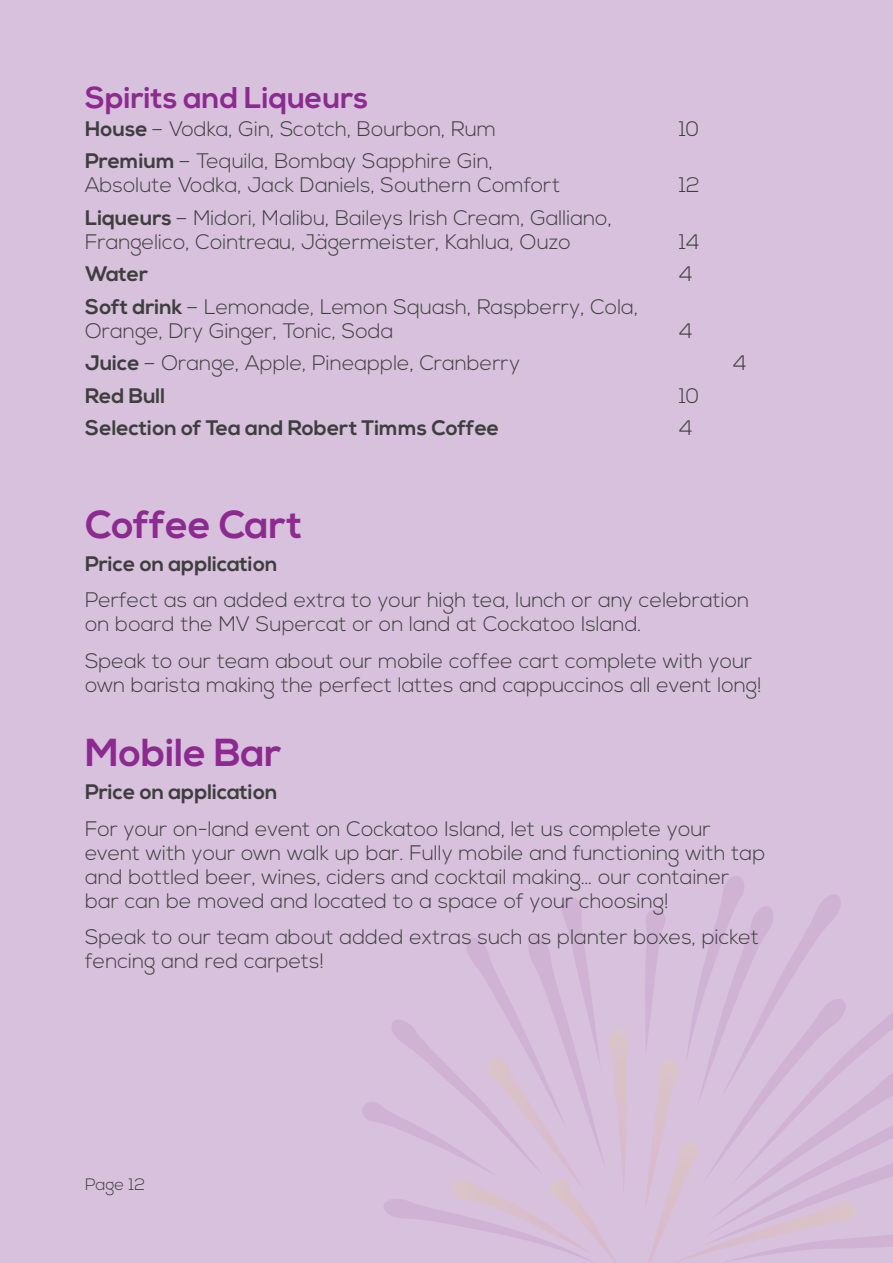
<style>
.page{position:relative;width:893px;height:1263px;background:#d7c1dc}
.page>*{position:absolute;margin:0;border:0;box-sizing:border-box;transform-origin:0 0}
.t1{font:700 39px "Nexa";color:#8c2a90}
.t2{font:700 30px "Nexa";color:#8c2a90}
.body{font:300 21px/24px "Nexa";color:#3e3e3f}
.intro{font:300 21px/24px "Nexa";color:#3e3e3f}
.intro_last{font:300 21px/24px "Nexa";color:#3e3e3f}
.body-2{font:700 21px "Nexa";color:#3e3e3f}
.price{font:700 21px "Nexa";color:#3e3e3f}
.t3{font:300 16.5px "Nexa";color:#3e3e3f}
.s1{font-weight:700}
</style>
<div class="page">
<svg style="left:645px;top:876px;width:248px;height:387px"></svg>
<svg style="left:362px;top:897px;width:267px;height:366px"></svg>
<p class="t2" style="left:85px;top:80px;width:285px">Spirits and Liqueurs</p>
<p class="body" style="left:85px;top:118px;width:413px"><span class="s1">House</span> – Vodka, Gin, Scotch, Bourbon, Rum</p>
<p class="body" style="left:679px;top:118px;width:22px">10</p>
<p class="body" style="left:85px;top:150px;width:477px"><span class="s1">Premium</span> – Tequila, Bombay Sapphire Gin,<br>Absolute Vodka, Jack Daniels, Southern Comfort</p>
<p class="body" style="left:679px;top:174px;width:22px">12</p>
<p class="body" style="left:85px;top:207px;width:528px"><span class="s1">Liqueurs</span> – Midori, Malibu, Baileys Irish Cream, Galliano,<br>Frangelico, Cointreau, Jägermeister, Kahlua, Ouzo</p>
<p class="body" style="left:679px;top:231px;width:22px">14</p>
<p class="body-2" style="left:85px;top:262px;width:65px">Water</p>
<p class="body" style="left:679px;top:263px;width:15px">4</p>
<p class="body" style="left:85px;top:296px;width:555px"><span class="s1">Soft drink</span> – Lemonade, Lemon Squash, Raspberry, Cola,<br>Orange, Dry Ginger, Tonic, Soda</p>
<p class="body" style="left:679px;top:320px;width:15px">4</p>
<p class="body" style="left:85px;top:352px;width:437px"><span class="s1">Juice</span> – Orange, Apple, Pineapple, Cranberry</p>
<p class="body" style="left:733px;top:352px;width:15px">4</p>
<p class="body-2" style="left:85px;top:383px;width:82px">Red Bull</p>
<p class="body" style="left:679px;top:385px;width:22px">10</p>
<p class="body-2" style="left:85px;top:416px;width:416px">Selection of Tea and Robert Timms Coffee</p>
<p class="body" style="left:679px;top:417px;width:15px">4</p>
<p class="t1" style="left:85px;top:502px;width:219px">Coffee Cart</p>
<p class="price" style="left:85px;top:551px;width:194px">Price on application</p>
<p class="intro_last" style="left:85px;top:589px;width:666px">Perfect as an added extra to your high tea, lunch or any celebration on board the MV Supercat or on land at Cockatoo Island.</p>
<p class="intro_last" style="left:85px;top:650px;width:678px">Speak to our team about our mobile coffee cart complete with your own barista making the perfect lattes and cappuccinos all event long!</p>
<p class="t1" style="left:85px;top:730px;width:198px">Mobile Bar</p>
<p class="price" style="left:85px;top:779px;width:194px">Price on application</p>
<p class="intro" style="left:85px;top:817px;width:682px">For your on-land event on Cockatoo Island, let us complete your event with your own walk up bar. Fully mobile and functioning with tap and bottled beer, wines, ciders and cocktail making… our container bar can be moved and located to a space of your choosing!</p>
<p class="intro" style="left:85px;top:926px;width:675px">Speak to our team about added extras such as planter boxes, picket fencing and red carpets!</p>
<p class="t3" style="left:85px;top:1175px;width:62px">Page 12</p>
</div>
